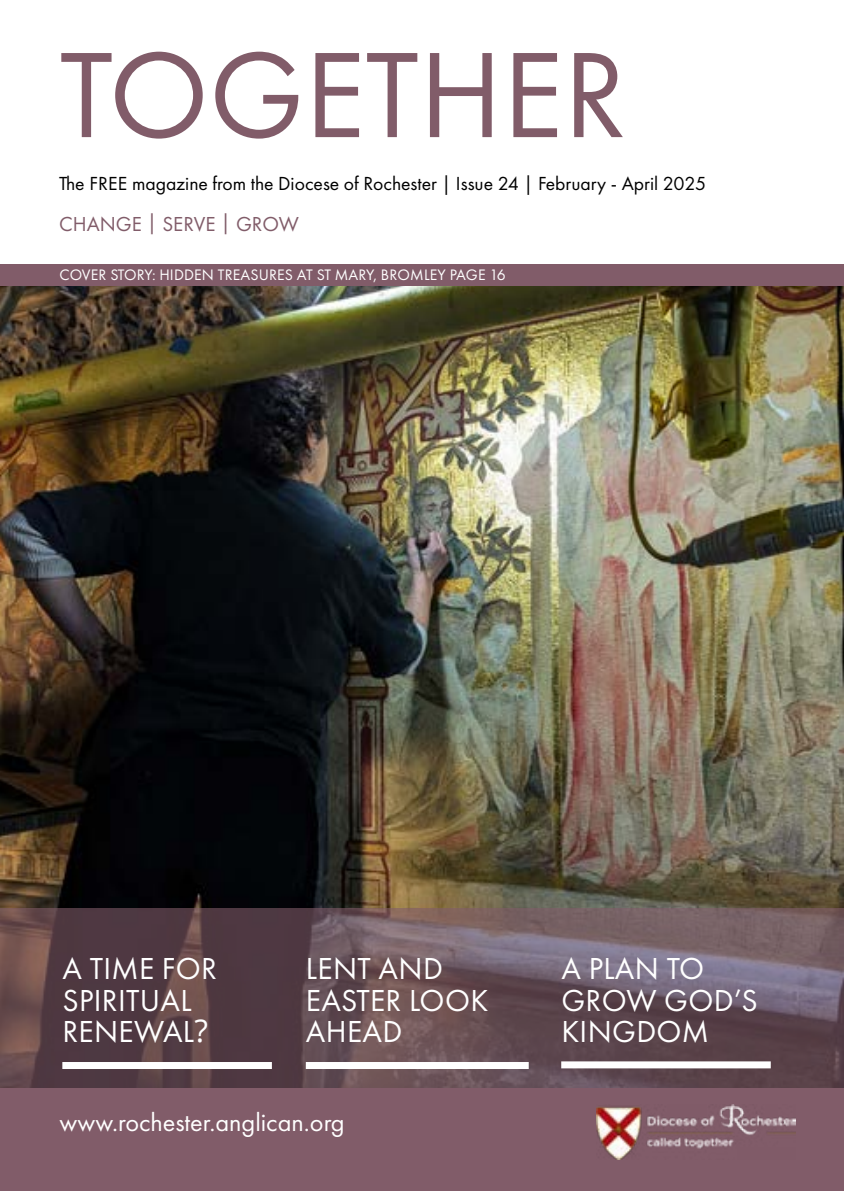
<style>
.page{position:relative;width:844px;height:1191px;background:#fff}
.page>*{position:absolute;margin:0;border:0;box-sizing:border-box;transform-origin:0 0}
.t1{font:126px "Futura PT";color:#815c69}
.t2{font:31.5px/31.5px "Futura PT";letter-spacing:.01em;color:#fff}
.t3{font:26.25px "Futura PT";color:#fff}
.t4{font:21px "Futura PT";color:#815c69}
.t5{font:19.6px "Futura PT";color:#000}
.t6{font:15.75px "Futura PT";letter-spacing:.01em;color:#fff}
.s1{font-family:"Open Sans"}
</style>
<div class="page">
<img style="left:0;top:285px;width:843px;height:623px">
<svg style="left:0;top:908px;width:843px;height:180px;background:#644e55"></svg>
<div style="left:0;top:1088px;width:843px;height:103px;background:#815c69"></div>
<div style="left:0;top:264px;width:843px;height:21px;background:#815c69"></div>
<div style="left:306px;top:1062px;width:222px;height:7px;background:#fff"></div>
<div style="left:62px;top:1062px;width:210px;height:7px;background:#fff"></div>
<div style="left:561px;top:1061px;width:209px;height:7px;background:#fff"></div>
<img style="left:596px;top:1104px;width:199px;height:56px">
<h1 class="t1" style="left:60px;top:20px;width:568px">TOGETHER</h1>
<p class="t5" style="left:59px;top:172px;width:648px">The FREE magazine from the Diocese of Rochester | Issue 24 | February - April 2025</p>
<p class="t4" style="left:59px;top:211px;width:241px">CHANGE | SERVE | GROW</p>
<p class="t6" style="left:59px;top:265px;width:447px">COVER STORY: HIDDEN TREASURES AT ST MARY, BROMLEY PAGE 16</p>
<p class="t2" style="left:62px;top:953px;width:156px">A TIME FOR<br>SPIRITUAL<br>RENEWAL<span class="s1">?</span></p>
<p class="t2" style="left:561px;top:953px;width:198px">A PLAN TO<br>GROW GOD’S<br>KINGDOM</p>
<p class="t2" style="left:306px;top:953px;width:184px">LENT AND<br>EASTER LOOK<br>AHEAD</p>
<p class="t3" style="left:60px;top:1107px;width:286px">www.rochester.anglican.org</p>
</div>
